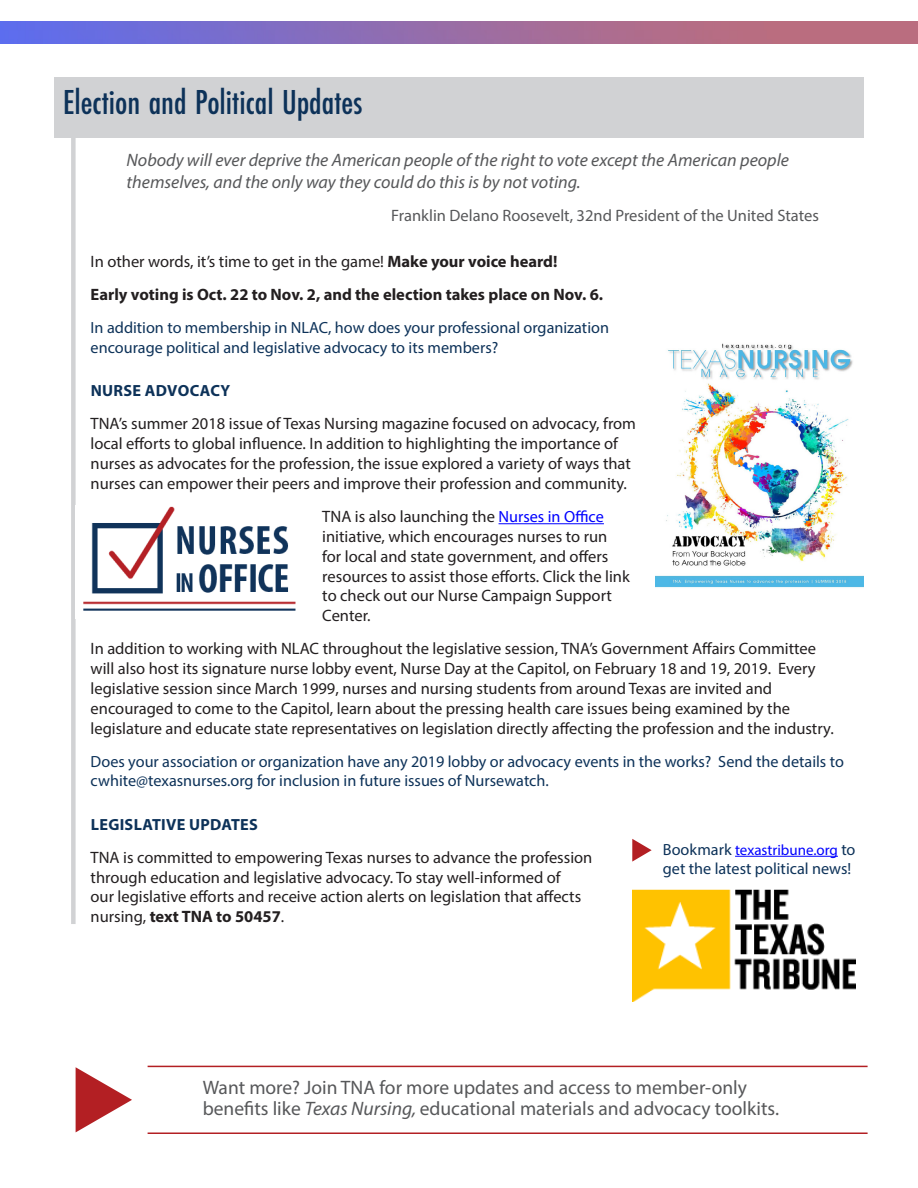
<style>
.page{position:relative;width:918px;height:1188px;background:#fff}
.page>*{position:absolute;margin:0;border:0;box-sizing:border-box;transform-origin:0 0}
.t1{font:500 36px "Futura PT Cond";color:#0d3259}
.t2{font:19.5px/21px "Myriad Pro";color:#57585a}
.t3{font:italic 18px/21.6px "Myriad Pro";color:#57585a}
.Body_text{font:16.5px/19.8px "Myriad Pro";color:#231f20}
.Body_text-2{font:700 16.5px "Myriad Pro";color:#231f20}
.t4{font:16.5px "Myriad Pro";color:#57585a}
.Body_text-3{font:16.2px/19.8px "Myriad Pro";color:#0d3259}
.Body_text-4{font:700 16.2px "Myriad Pro";letter-spacing:.02em;color:#0d3259}
.t5{font:15px "Myriad Pro";color:#00f}
.s1{font-weight:700}
.s2{font-size:16.2px;color:#00f}
.s3{font-size:16.2px;color:#0d3259}
.s4{font-style:italic}
</style>
<div class="page">
<img style="left:0;top:22px;width:918px;height:21px">
<hr style="left:499px;top:523px;width:105px;height:1px;background:#00f">
<div style="left:54px;top:77px;width:810px;height:61px;background:#d1d2d4"></div>
<div style="left:71px;top:122px;width:5px;height:802px;background:#d1d2d4"></div>
<img style="left:632px;top:889px;width:223px;height:112px">
<hr style="left:735px;top:856px;width:103px;height:1px;background:#00f">
<svg style="left:632px;top:839px;width:20px;height:23px"></svg>
<hr style="left:148px;top:1066px;width:720px;height:1px;background:#b31f23">
<hr style="left:148px;top:1132px;width:720px;height:2px;background:#b31f23">
<svg style="left:76px;top:1067px;width:56px;height:65px"></svg>
<img style="left:655px;top:343px;width:209px;height:245px">
<img style="left:83px;top:506px;width:213px;height:105px">
<p class="t1" style="left:63px;top:81px;width:301px">Election and Political Updates</p>
<p class="t3" style="left:127px;top:149px;width:664px">Nobody will ever deprive the American people of the right to vote except the American people themselves, and the only way they could do this is by not voting.</p>
<p class="t4" style="left:391px;top:206px;width:429px">Franklin Delano Roosevelt, 32nd President of the United States</p>
<p class="Body_text" style="left:91px;top:251px;width:468px">In other words, it’s time to get in the game! <span class="s1">Make your voice heard!</span></p>
<p class="Body_text-2" style="left:91px;top:284px;width:514px">Early voting is Oct. 22 to Nov. 2, and the election takes place on Nov. 6.</p>
<p class="Body_text-3" style="left:91px;top:317px;width:520px">In addition to membership in NLAC, how does your professional organization encourage political and legislative advocacy to its members?</p>
<p class="Body_text-4" style="left:91px;top:380px;width:141px">NURSE ADVOCACY</p>
<p class="Body_text" style="left:91px;top:414px;width:547px">TNA’s summer 2018 issue of Texas Nursing magazine focused on advocacy, from local efforts to global influence. In addition to highlighting the importance of nurses as advocates for the profession, the issue explored a variety of ways that nurses can empower their peers and improve their profession and community.</p>
<p class="Body_text" style="left:322px;top:506px;width:309px">TNA is also launching the <span class="s2">Nurses in Office </span>initiative, which encourages nurses to run for local and state government, and offers resources to assist those efforts. Click the link to check out our Nurse Campaign Support Center.</p>
<p class="Body_text" style="left:91px;top:639px;width:745px">In addition to working with NLAC throughout the legislative session, TNA’s Government Affairs Committee will also host its signature nurse lobby event, Nurse Day at the Capitol, on February 18 and 19, 2019. Every legislative session since March 1999, nurses and nursing students from around Texas are invited and encouraged to come to the Capitol, learn about the pressing health care issues being examined by the legislature and educate state representatives on legislation directly affecting the profession and the industry.</p>
<p class="Body_text-3" style="left:91px;top:751px;width:755px">Does your association or organization have any 2019 lobby or advocacy events in the works? Send the details to cwhite@texasnurses.org for inclusion in future issues of Nursewatch.</p>
<p class="Body_text-4" style="left:91px;top:813px;width:169px">LEGISLATIVE UPDATES</p>
<p class="Body_text" style="left:91px;top:847px;width:503px">TNA is committed to empowering Texas nurses to advance the profession through education and legislative advocacy. To stay well-informed of<br>our legislative efforts and receive action alerts on legislation that affects nursing, <span class="s1">text TNA to 50457</span>.</p>
<p class="t5" style="left:663px;top:840px;width:194px"><span class="s3">Bookmark</span> texastribune.org <span class="s3">to</span></p>
<p class="Body_text-3" style="left:663px;top:859px;width:190px">get the latest political news!</p>
<p class="t2" style="left:203px;top:1077px;width:578px">Want more? Join TNA for more updates and access to member-only benefits like <span class="s4">Texas Nursing,</span> educational materials and advocacy toolkits.</p>
</div>
